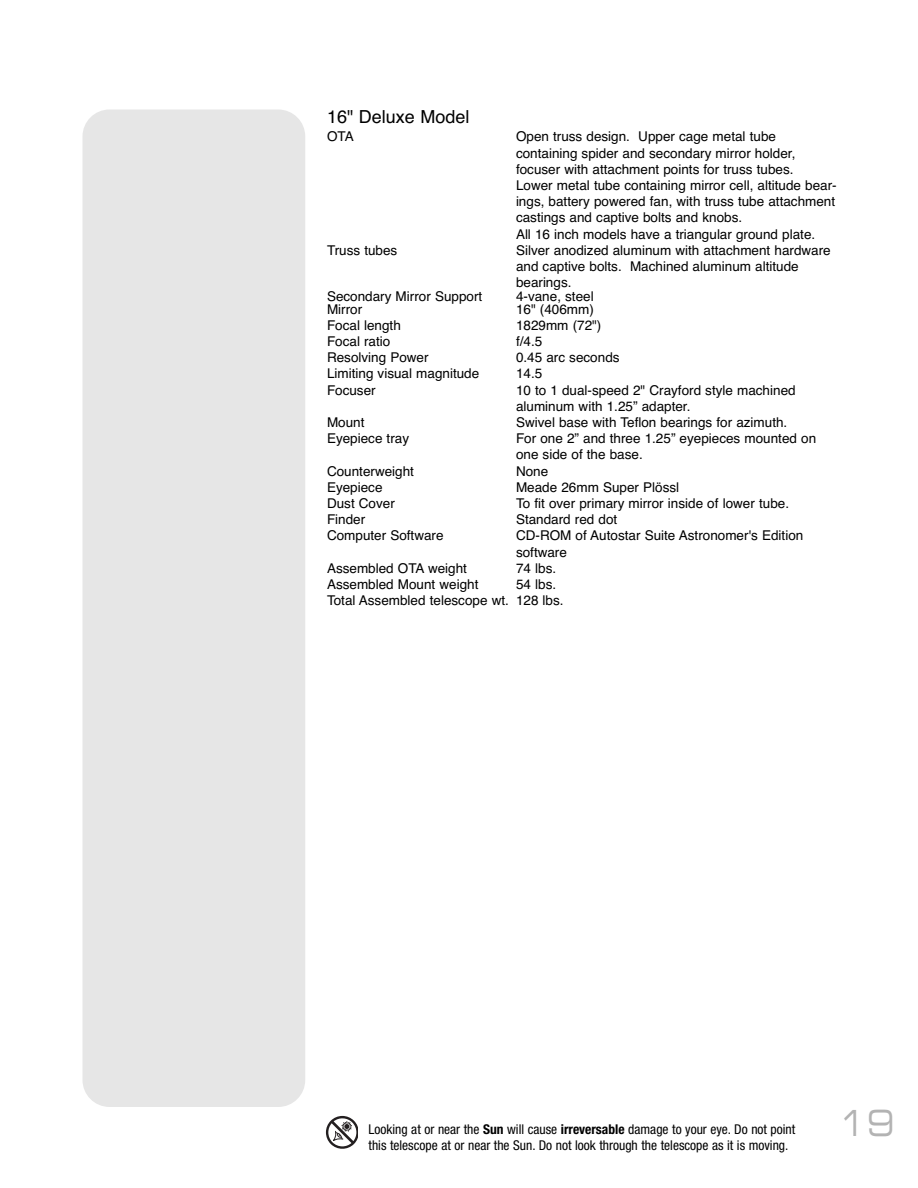
<style>
.page{position:relative;width:918px;height:1188px;background:#fff}
.page>*{position:absolute;margin:0;border:0;box-sizing:border-box;transform-origin:0 0}
.t1{font:36px "Eurostile Extended Two";color:#b3b3b3;scale:.8 1}
.t2{font:18px "Helvetica CE";color:#000}
.t3{font:13.5px/16.2px "Helvetica CE";color:#000}
.t4{font:condensed 13.5px/16.2px "Helvetica Neue";color:#000}
.s1{font-weight:700}
</style>
<div class="page">
<div style="left:82px;top:109px;width:223px;height:998px;background:#e6e6e6;border-radius:27px"></div>
<svg style="left:326px;top:1116px;width:32px;height:33px"></svg>
<h2 class="t2" style="left:327px;top:106px;width:144px">16" Deluxe Model</h2>
<p class="t3" style="left:327px;top:129px;width:28px">OTA</p>
<p class="t3" style="left:516px;top:129px;width:322px">Open truss design. Upper cage metal tube containing spider and secondary mirror holder, focuser with attachment points for truss tubes.<br>Lower metal tube containing mirror cell, altitude bear&shy;ings, battery powered fan, with truss tube attachment castings and captive bolts and knobs.<br>All 16 inch models have a triangular ground plate.</p>
<p class="t3" style="left:327px;top:242px;width:72px">Truss tubes</p>
<p class="t3" style="left:516px;top:242px;width:316px">Silver anodized aluminum with attachment hardware and captive bolts. Machined aluminum altitude bearings.</p>
<p class="t3" style="left:327px;top:288px;width:157px">Secondary Mirror Support</p>
<p class="t3" style="left:516px;top:288px;width:79px">4-vane, steel</p>
<p class="t3" style="left:327px;top:301px;width:37px">Mirror</p>
<p class="t3" style="left:516px;top:301px;width:79px">16" (406mm)</p>
<p class="t3" style="left:327px;top:317px;width:75px">Focal length</p>
<p class="t3" style="left:516px;top:317px;width:87px">1829mm (72")</p>
<p class="t3" style="left:327px;top:333px;width:65px">Focal ratio</p>
<p class="t3" style="left:516px;top:333px;width:28px">f/4.5</p>
<p class="t3" style="left:327px;top:349px;width:103px">Resolving Power</p>
<p class="t3" style="left:516px;top:349px;width:105px">0.45 arc seconds</p>
<p class="t3" style="left:327px;top:366px;width:154px">Limiting visual magnitude</p>
<p class="t3" style="left:516px;top:366px;width:28px">14.5</p>
<p class="t3" style="left:327px;top:382px;width:50px">Focuser</p>
<p class="t3" style="left:516px;top:382px;width:281px">10 to 1 dual-speed 2" Crayford style machined aluminum with 1.25” adapter.</p>
<p class="t3" style="left:327px;top:414px;width:39px">Mount</p>
<p class="t3" style="left:516px;top:414px;width:273px">Swivel base with Teflon bearings for azimuth.</p>
<p class="t3" style="left:327px;top:430px;width:84px">Eyepiece tray</p>
<p class="t3" style="left:516px;top:430px;width:302px">For one 2” and three 1.25” eyepieces mounted on one side of the base.</p>
<p class="t3" style="left:327px;top:463px;width:89px">Counterweight</p>
<p class="t3" style="left:516px;top:463px;width:34px">None</p>
<p class="t3" style="left:327px;top:479px;width:57px">Eyepiece</p>
<p class="t3" style="left:516px;top:479px;width:165px">Meade 26mm Super Plössl</p>
<p class="t3" style="left:327px;top:495px;width:69px">Dust Cover</p>
<p class="t3" style="left:516px;top:495px;width:275px">To fit over primary mirror inside of lower tube.</p>
<p class="t3" style="left:327px;top:511px;width:40px">Finder</p>
<p class="t3" style="left:516px;top:511px;width:103px">Standard red dot</p>
<p class="t3" style="left:327px;top:528px;width:118px">Computer Software</p>
<p class="t3" style="left:516px;top:528px;width:289px">CD-ROM of Autostar Suite Astronomer's Edition software</p>
<p class="t3" style="left:327px;top:560px;width:142px">Assembled OTA weight</p>
<p class="t3" style="left:516px;top:560px;width:42px">74 lbs.</p>
<p class="t3" style="left:327px;top:576px;width:153px">Assembled Mount weight</p>
<p class="t3" style="left:327px;top:576px;width:238px;text-indent:189px">54 lbs.<br>Total Assembled telescope wt. 128 lbs.</p>
<p class="t4" style="left:369px;top:1122px;width:428px">Looking at or near the <span class="s1">Sun</span> will cause <span class="s1">irreversable</span> damage to your eye. Do not point this telescope at or near the Sun. Do not look through the telescope as it is moving.</p>
<h1 class="t1" style="left:839px;top:1110px;width:71px">19</h1>
</div>
